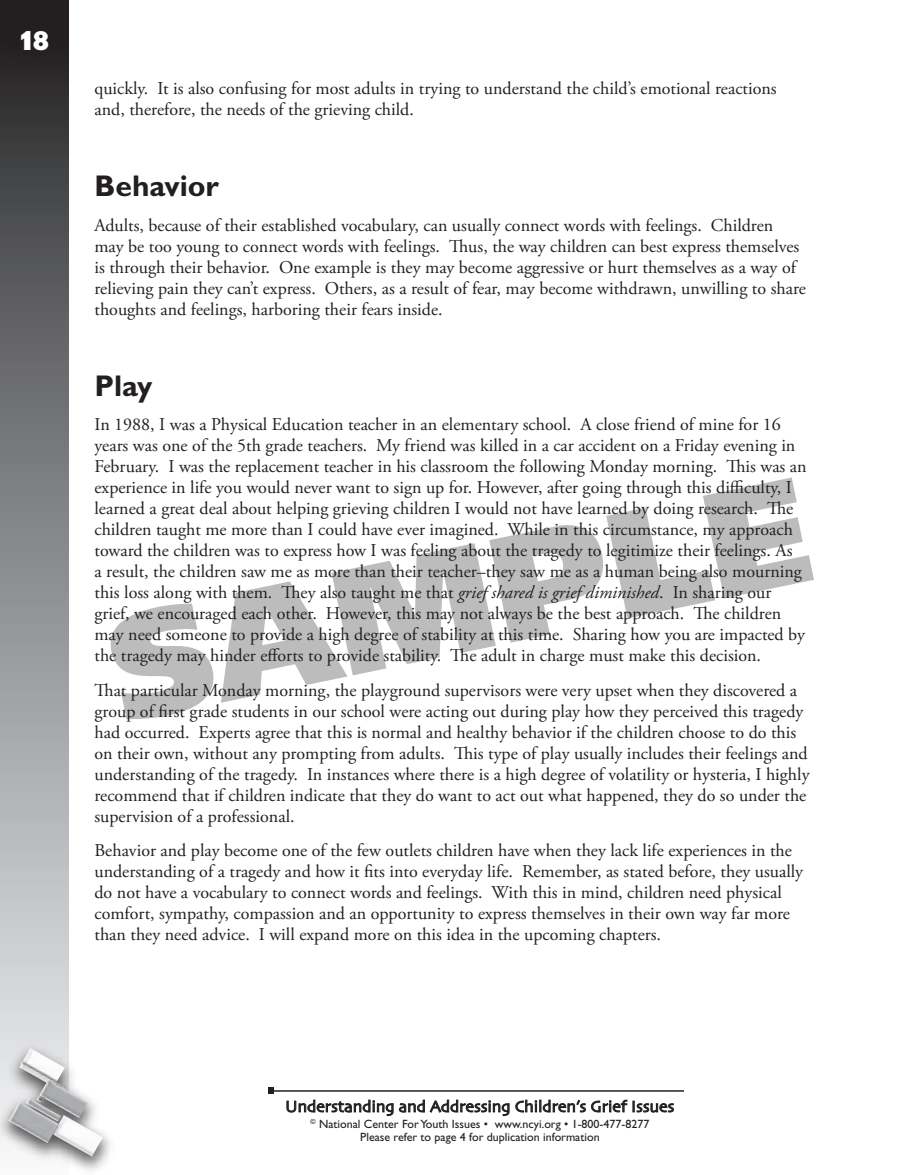
<style>
.page{position:relative;width:918px;height:1175px;background:#fff}
.page>*{position:absolute;margin:0;border:0;box-sizing:border-box;transform-origin:0 0}
.t1{font:900 150px "Frutiger";color:#231f20}
.t2{font:700 30px "Gill Sans";color:#231f20}
.t3{font:27px "Gill Sans Extra Bold Display";color:#fff}
.t4{font:18px/21px "Adobe Garamond Pro";color:#231f20}
.t5{font:16.5px "Skia";color:#231f20}
.t6{font:12px/13.5px "Gill Sans";color:#231f20;text-align:center}
.s1{font-style:italic}
</style>
<div class="page">
<svg style="left:0;top:0;width:68px;height:1040px;background:#858688"></svg>
<div style="left:6px;top:16px;width:57px;height:50px;background:#231f20"></div>
<hr style="left:272px;top:1090px;width:412px;height:1px;background:#231f20">
<svg style="left:268px;top:1088px;width:6px;height:6px"></svg>
<div style="left:0;top:1040px;width:118px;height:134px;background:#231f20;opacity:.75"></div>
<img style="left:9px;top:1048px;width:94px;height:108px">
<svg style="left:287px;top:1099px;width:106px;height:17px"></svg>
<svg style="left:399px;top:1099px;width:110px;height:17px"></svg>
<svg style="left:515px;top:1099px;width:112px;height:14px"></svg>
<svg style="left:633px;top:1100px;width:41px;height:13px"></svg>
<h3 class="t3" style="left:20px;top:25px;width:30px">18</h3>
<p class="t4" style="left:94px;top:78px;width:684px">quickly. It is also confusing for most adults in trying to understand the child’s emotional reactions and, therefore, the needs of the grieving child.</p>
<h2 class="t2" style="left:94px;top:168px;width:126px">Behavior</h2>
<p class="t4" style="left:94px;top:215px;width:713px">Adults, because of their established vocabulary, can usually connect words with feelings. Children may be too young to connect words with feelings. Thus, the way children can best express themselves is through their behavior. One example is they may become aggressive or hurt themselves as a way of relieving pain they can’t express. Others, as a result of fear, may become withdrawn, unwilling to share thoughts and feelings, harboring their fears inside.</p>
<h2 class="t2" style="left:94px;top:368px;width:59px">Play</h2>
<p class="t4" style="left:94px;top:414px;width:714px">In 1988, I was a Physical Education teacher in an elementary school. A close friend of mine for 16 years was one of the 5th grade teachers. My friend was killed in a car accident on a Friday evening in February. I was the replacement teacher in his classroom the following Monday morning. This was an experience in life you would never want to sign up for. However, after going through this difficulty, I learned a great deal about helping grieving children I would not have learned by doing research. The children taught me more than I could have ever imagined. While in this circumstance, my approach toward the children was to express how I was feeling about the tragedy to legitimize their feelings. As<br>a result, the children saw me as more than their teacher–they saw me as a human being also mourning this loss along with them. They also taught me that <span class="s1">grief shared is grief diminished</span>. In sharing our grief, we encouraged each other. However, this may not always be the best approach. The children may need someone to provide a high degree of stability at this time. Sharing how you are impacted by the tragedy may hinder efforts to provide stability. The adult in charge must make this decision.</p>
<p class="t4" style="left:94px;top:680px;width:717px">That particular Monday morning, the playground supervisors were very upset when they discovered a group of first grade students in our school were acting out during play how they perceived this tragedy had occurred. Experts agree that this is normal and healthy behavior if the children choose to do this on their own, without any prompting from adults. This type of play usually includes their feelings and understanding of the tragedy. In instances where there is a high degree of volatility or hysteria, I highly recommend that if children indicate that they do want to act out what happened, they do so under the supervision of a professional.</p>
<p class="t4" style="left:94px;top:840px;width:710px">Behavior and play become one of the few outlets children have when they lack life experiences in the understanding of a tragedy and how it fits into everyday life. Remember, as stated before, they usually do not have a vocabulary to connect words and feelings. With this in mind, children need physical comfort, sympathy, compassion and an opportunity to express themselves in their own way far more than they need advice. I will expand more on this idea in the upcoming chapters.</p>
<h1 class="t1" style="left:93px;top:583px;width:712px;rotate:-12deg">SAMPLE</h1>
<p class="t5" style="left:285px;top:1096px;width:391px">Understanding and Addressing Children’s Grief Issues</p>
<p class="t6" style="left:311px;top:1117px;width:340px"><sup>©</sup> National Center For Youth Issues • www.ncyi.org • 1-800-477-8277<br>Please refer to page 4 for duplication information</p>
</div>
